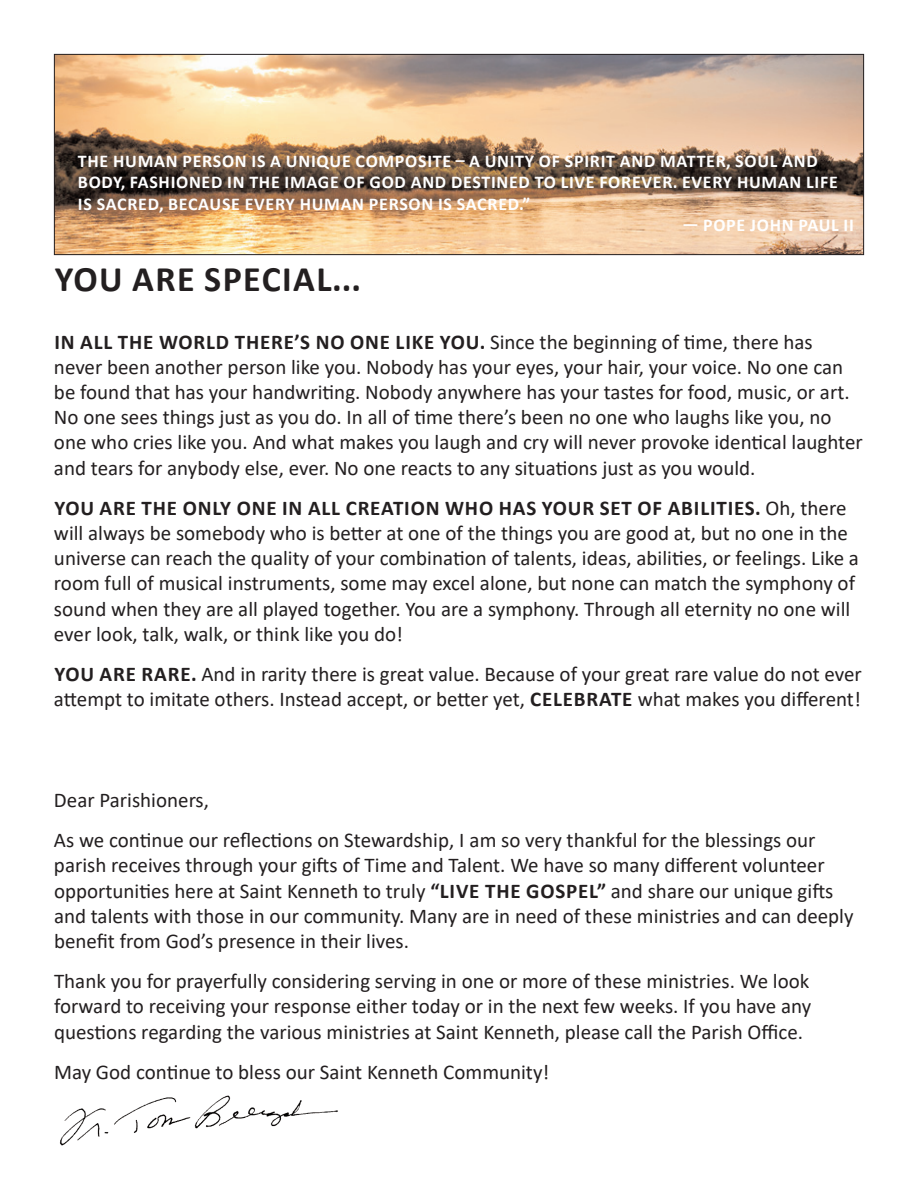
<style>
.page{position:relative;width:918px;height:1188px;background:#fff}
.page>*{position:absolute;margin:0;border:0;box-sizing:border-box;transform-origin:0 0}
.t1{font:700 36px "Calibri";letter-spacing:.04em;color:#231f20}
.t2{font:21px/25.2px "Calibri";color:#231f20}
.t3{font:700 18px/21.6px "Calibri";letter-spacing:.04em;color:#fff}
.s1{font-weight:700}
</style>
<div class="page">
<img style="left:56px;top:56px;width:806px;height:197px">
<div style="left:54px;top:54px;width:810px;height:201px;border:1px solid #231f20"></div>
<img style="left:59px;top:1095px;width:279px;height:51px">
<p class="t3" style="left:78px;top:151px;width:761px">THE HUMAN PERSON IS A UNIQUE COMPOSITE – A UNITY OF SPIRIT AND MATTER, SOUL AND<br>BODY, FASHIONED IN THE IMAGE OF GOD AND DESTINED TO LIVE FOREVER. EVERY HUMAN LIFE<br>IS SACRED, BECAUSE EVERY HUMAN PERSON IS SACRED.”</p>
<p class="t3" style="left:682px;top:216px;width:173px">— POPE JOHN PAUL II</p>
<h1 class="t1" style="left:55px;top:264px;width:308px">YOU ARE SPECIAL...</h1>
<p class="t2" style="left:54px;top:331px;width:810px"><span class="s1">IN ALL THE WORLD THERE’S NO ONE LIKE YOU.</span> Since the beginning of time, there has never been another person like you. Nobody has your eyes, your hair, your voice. No one can be found that has your handwriting. Nobody anywhere has your tastes for food, music, or art.<br>No one sees things just as you do. In all of time there’s been no one who laughs like you, no one who cries like you. And what makes you laugh and cry will never provoke identical laughter and tears for anybody else, ever. No one reacts to any situations just as you would.</p>
<p class="t2" style="left:54px;top:497px;width:806px"><span class="s1">YOU ARE THE ONLY ONE IN ALL CREATION WHO HAS YOUR SET OF ABILITIES.</span> Oh, there will always be somebody who is better at one of the things you are good at, but no one in the universe can reach the quality of your combination of talents, ideas, abilities, or feelings. Like a room full of musical instruments, some may excel alone, but none can match the symphony of sound when they are all played together. You are a symphony. Through all eternity no one will ever look, talk, walk, or think like you do!</p>
<p class="t2" style="left:54px;top:663px;width:809px"><span class="s1">YOU ARE RARE.</span> And in rarity there is great value. Because of your great rare value do not ever attempt to imitate others. Instead accept, or better yet, <span class="s1">CELEBRATE</span> what makes you different!</p>
<p class="t2" style="left:54px;top:782px;width:763px;line-height:40.2px">Dear Parishioners,<br>As we continue our reflections on Stewardship, I am so very thankful for the blessings our</p>
<p class="t2" style="left:54px;top:854px;width:801px">parish receives through your gifts of Time and Talent. We have so many different volunteer opportunities here at Saint Kenneth to truly <span class="s1">“LIVE THE GOSPEL”</span> and share our unique gifts and talents with those in our community. Many are in need of these ministries and can deeply benefit from God’s presence in their lives.</p>
<p class="t2" style="left:54px;top:970px;width:759px;text-align:justify">Thank you for prayerfully considering serving in one or more of these ministries. We look forward to receiving your response either today or in the next few weeks. If you have any questions regarding the various ministries at Saint Kenneth, please call the Parish Office.</p>
<p class="t2" style="left:54px;top:1061px;width:497px">May God continue to bless our Saint Kenneth Community!</p>
</div>
